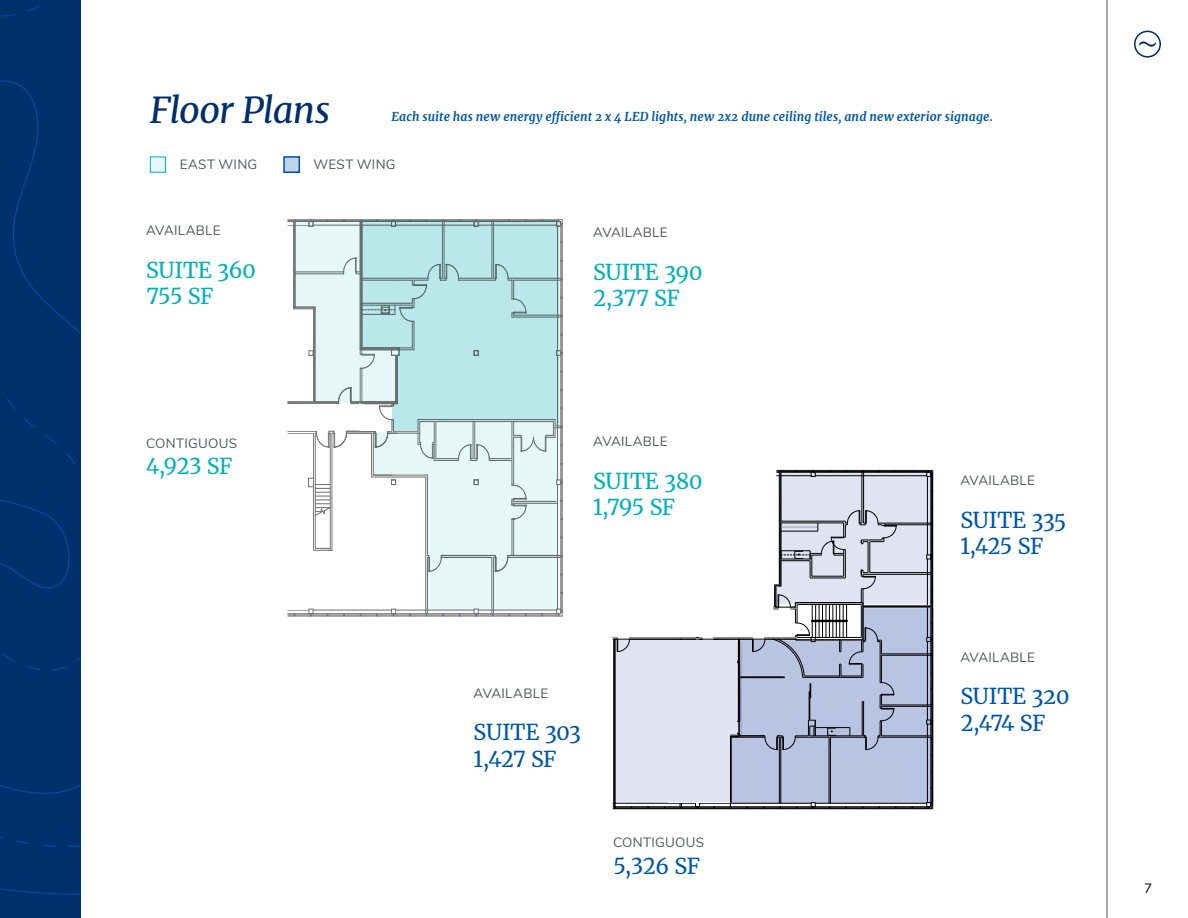
<style>
.page{position:relative;width:1188px;height:918px;background:#fff}
.page>*{position:absolute;margin:0;border:0;box-sizing:border-box;transform-origin:0 0}
.t1{font:italic 36px "Merriweather";letter-spacing:-.025em;color:#002f6c}
.t2{font:21.75px/26.2px "Merriweather";letter-spacing:-.03em;color:#0057a5}
.t3{font:21.75px/26.2px "Merriweather";letter-spacing:-.03em;color:#00b0b9}
.t4{font:13.5px "Nunito";letter-spacing:.02em;color:#53565a}
.t5{font:13.5px "Nunito";color:#000}
.t6{font:italic 700 12.15px "Merriweather";letter-spacing:.005em;color:#0057a5}
</style>
<div class="page">
<svg style="left:1134px;top:31px;width:27px;height:27px"></svg>
<hr style="left:1107px;top:0;width:1px;height:918px;background:#53585f">
<div style="left:0;top:0;width:81px;height:918px;background:#00306b"></div>
<svg style="left:0;top:80px;width:81px;height:714px"></svg>
<svg style="left:0;top:351px;width:81px;height:319px"></svg>
<hr style="left:288px;top:616px;width:275px;height:1px;background:#000">
<hr style="left:563px;top:219px;width:1px;height:397px;background:#000">
<hr style="left:613px;top:809px;width:320px;height:1px;background:#000">
<svg style="left:613px;top:470px;width:321px;height:339px"></svg>
<svg style="left:149px;top:156px;width:17px;height:17px"></svg>
<div style="left:283px;top:156px;width:17px;height:17px;background:#bfd3e9;border:2px solid #004ea8"></div>
<svg style="left:288px;top:219px;width:275px;height:397px"></svg>
<h1 class="t1" style="left:150px;top:85px;width:182px">Floor Plans</h1>
<p class="t6" style="left:392px;top:109px;width:603px">Each suite has new energy efficient 2 x 4 LED lights, new 2x2 dune ceiling tiles, and new exterior signage.</p>
<p class="t4" style="left:180px;top:155px;width:79px">EAST WING</p>
<p class="t4" style="left:313px;top:155px;width:84px">WEST WING</p>
<p class="t4" style="left:146px;top:220px;width:76px">AVAILABLE</p>
<h2 class="t3" style="left:146px;top:256px;width:111px">SUITE 360<br>755 SF</h2>
<p class="t4" style="left:146px;top:433px;width:92px">CONTIGUOUS</p>
<h2 class="t3" style="left:146px;top:452px;width:88px">4,923 SF</h2>
<p class="t4" style="left:593px;top:223px;width:76px">AVAILABLE</p>
<h2 class="t3" style="left:593px;top:258px;width:111px">SUITE 390<br>2,377 SF</h2>
<p class="t4" style="left:593px;top:431px;width:76px">AVAILABLE</p>
<h2 class="t3" style="left:593px;top:467px;width:111px">SUITE 380<br>1,795 SF</h2>
<p class="t4" style="left:474px;top:683px;width:76px">AVAILABLE</p>
<h2 class="t2" style="left:474px;top:719px;width:109px">SUITE 303<br>1,427 SF</h2>
<p class="t4" style="left:613px;top:833px;width:92px">CONTIGUOUS</p>
<h2 class="t2" style="left:613px;top:852px;width:88px">5,326 SF</h2>
<p class="t4" style="left:960px;top:470px;width:76px">AVAILABLE</p>
<h2 class="t2" style="left:960px;top:506px;width:108px">SUITE 335<br>1,425 SF</h2>
<p class="t4" style="left:960px;top:647px;width:76px">AVAILABLE</p>
<h2 class="t2" style="left:960px;top:683px;width:111px">SUITE 320<br>2,474 SF</h2>
<p class="t5" style="left:1144px;top:878px;width:10px">7</p>
</div>
